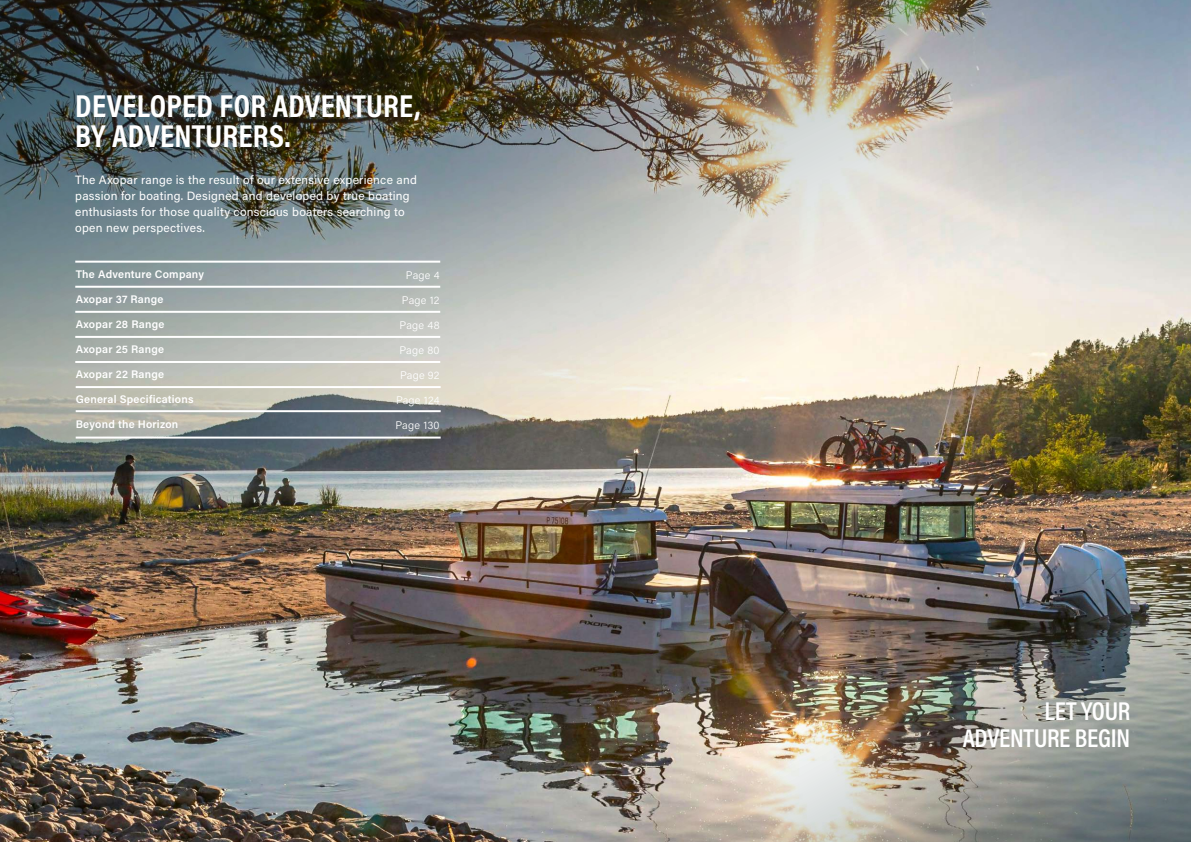
<style>
.page{position:relative;width:1191px;height:842px;background:#fff}
.page>*{position:absolute;margin:0;border:0;box-sizing:border-box;transform-origin:0 0}
.t1{font:700 32px/30px "Acumin Pro Cond";letter-spacing:.01em;color:#fff}
.t2{font:600 26px/27px "Acumin Pro Cond";letter-spacing:-.01em;color:#fff;text-align:right}
.t3{font:12px/16px "Acumin Pro";letter-spacing:.02em;color:#fff}
.t4{font:600 11px "Acumin Pro";letter-spacing:.02em;color:#fff}
.t5{font:300 11px "Acumin Pro";letter-spacing:.02em;color:#fff}
</style>
<div class="page">
<img style="left:0;top:612px;width:504px;height:230px">
<img style="left:0;top:0;width:1191px;height:612px">
<hr style="left:75px;top:286px;width:365px;height:2px;background:#fff">
<hr style="left:75px;top:311px;width:365px;height:2px;background:#fff">
<hr style="left:75px;top:336px;width:365px;height:2px;background:#fff">
<hr style="left:75px;top:261px;width:365px;height:2px;background:#fff">
<hr style="left:75px;top:361px;width:365px;height:2px;background:#fff">
<hr style="left:76px;top:386px;width:365px;height:2px;background:#fff">
<hr style="left:76px;top:410px;width:365px;height:2px;background:#fff">
<img style="left:504px;top:574px;width:687px;height:268px">
<hr style="left:76px;top:437px;width:365px;height:2px;background:#fff">
<h1 class="t1" style="left:75px;top:90px;width:347px">DEVELOPED FOR ADVENTURE,<br>BY ADVENTURERS.</h1>
<p class="t3" style="left:75px;top:171px;width:343px">The Axopar range is the result of our extensive experience and passion for boating. Designed and developed by true boating enthusiasts for those quality conscious boaters searching to open new perspectives.</p>
<p class="t4" style="left:76px;top:266px;width:130px">The Adventure Company</p>
<p class="t4" style="left:76px;top:291px;width:89px">Axopar 37 Range</p>
<p class="t4" style="left:76px;top:316px;width:90px">Axopar 28 Range</p>
<p class="t4" style="left:76px;top:341px;width:90px">Axopar 25 Range</p>
<p class="t4" style="left:76px;top:366px;width:90px">Axopar 22 Range</p>
<p class="t4" style="left:76px;top:391px;width:119px">General Specifications</p>
<p class="t4" style="left:76px;top:416px;width:104px">Beyond the Horizon</p>
<p class="t5" style="left:406px;top:267px;width:35px">Page 4</p>
<p class="t5" style="left:402px;top:292px;width:39px">Page 12</p>
<p class="t5" style="left:400px;top:317px;width:41px">Page 48</p>
<p class="t5" style="left:399px;top:342px;width:42px">Page 80</p>
<p class="t5" style="left:400px;top:367px;width:41px">Page 92</p>
<p class="t5" style="left:396px;top:392px;width:45px">Page 124</p>
<p class="t5" style="left:395px;top:417px;width:46px">Page 130</p>
<h2 class="t2" style="left:962px;top:697px;width:169px">LET YOUR<br>ADVENTURE BEGIN</h2>
</div>
